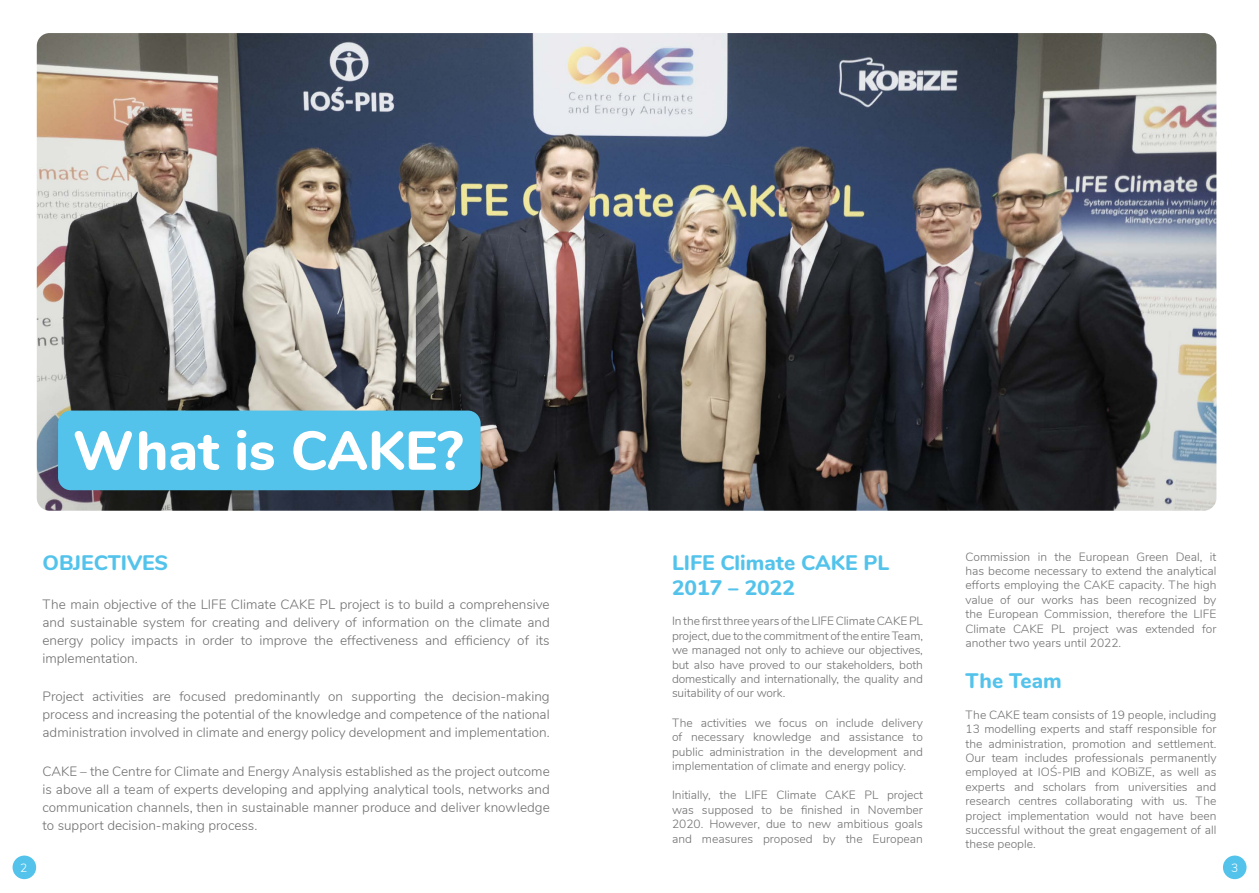
<style>
.page{position:relative;width:1259px;height:893px;background:#fff}
.page>*{position:absolute;margin:0;border:0;box-sizing:border-box;transform-origin:0 0}
.t1{font:800 54.45px "Nunito";color:#fff}
.t2{font:800 21px/25.2px "Nunito";color:#53c3eb}
.t3{font:300 13.5px/18px "Nunito";color:#706f6f;text-align:justify}
.t4{font:300 12px/14.4px "Nunito";color:#706f6f;text-align:justify}
.t5{font:300 12px "Nunito";color:#fff}
</style>
<div class="page">
<div style="left:13px;top:855px;width:23px;height:24px;background:#53c3eb;border-radius:50%"></div>
<div style="left:1223px;top:855px;width:23px;height:24px;background:#53c3eb;border-radius:50%"></div>
<img style="left:37px;top:33px;width:1179px;height:478px">
<div style="left:58px;top:411px;width:422px;height:79px;background:#53c3eb;border-radius:13px"></div>
<h1 class="t1" style="left:73px;top:411px;width:392px">What is CAKE?</h1>
<h2 class="t2" style="left:43px;top:549px;width:127px">OBJECTIVES</h2>
<p class="t3" style="left:43px;top:595px;width:509px">The main objective of the LIFE Climate CAKE PL project is to build a comprehensive and sustainable system for creating and delivery of information on the climate and energy policy impacts in order to improve the effectiveness and efficiency of its implementation.</p>
<p class="t3" style="left:43px;top:687px;width:509px">Project activities are focused predominantly on supporting the decision-making process and increasing the potential of the knowledge and competence of the national administration involved in climate and energy policy development and implementation.</p>
<p class="t3" style="left:43px;top:761px;width:509px">CAKE – the Centre for Climate and Energy Analysis established as the project outcome is above all a team of experts developing and applying analytical tools, networks and communication channels, then in sustainable manner produce and deliver knowledge to support decision-making process.</p>
<h2 class="t2" style="left:672px;top:549px;width:219px">LIFE Climate CAKE PL<br>2017 – 2022</h2>
<p class="t4" style="left:672px;top:613px;width:252px">In the first three years of the LIFE Climate CAKE PL project, due to the commitment of the entire Team, we managed not only to achieve our objectives, but also have proved to our stakeholders, both domestically and internationally, the quality and suitability of our work.</p>
<p class="t4" style="left:672px;top:715px;width:252px">The activities we focus on include delivery of necessary knowledge and assistance to public administration in the development and implementation of climate and energy policy.</p>
<p class="t4" style="left:672px;top:787px;width:252px">Initially, the LIFE Climate CAKE PL project was supposed to be finished in November 2020. However, due to new ambitious goals and measures proposed by the European</p>
<p class="t4" style="left:965px;top:549px;width:252px">Commission in the European Green Deal, it has become necessary to extend the analytical efforts employing the CAKE capacity. The high value of our works has been recognized by the European Commission, therefore the LIFE Climate CAKE PL project was extended for another two years until 2022.</p>
<h2 class="t2" style="left:965px;top:667px;width:98px">The Team</h2>
<p class="t4" style="left:965px;top:707px;width:252px">The CAKE team consists of 19 people, including 13 modelling experts and staff responsible for the administration, promotion and settlement.<br>Our team includes professionals permanently employed at IOŚ-PIB and KOBiZE, as well as experts and scholars from universities and research centres collaborating with us. The project implementation would not have been successful without the great engagement of all these people.</p>
<p class="t5" style="left:20px;top:859px;width:9px">2</p>
<p class="t5" style="left:1231px;top:859px;width:9px">3</p>
</div>
